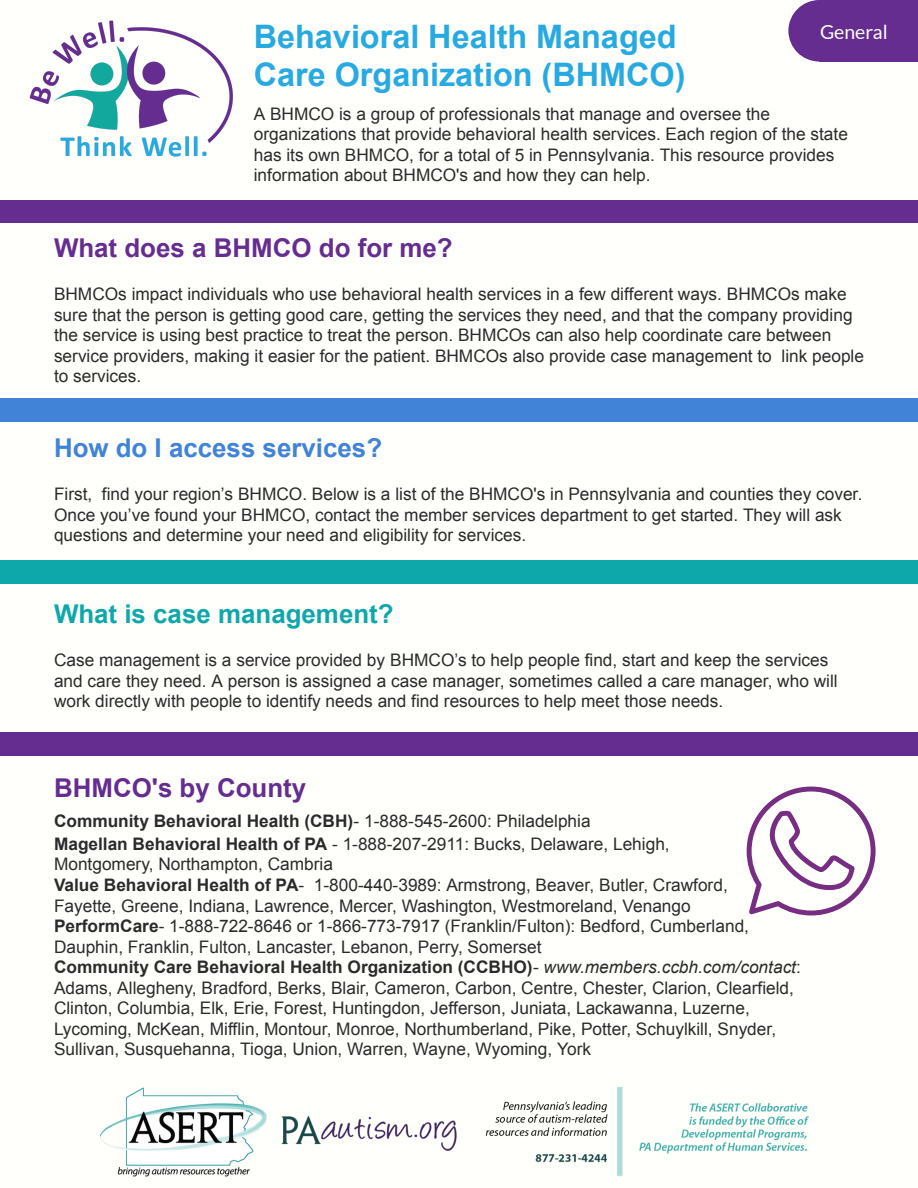
<style>
.page{position:relative;width:918px;height:1188px;background:#fffffb}
.page>*{position:absolute;margin:0;border:0;box-sizing:border-box;transform-origin:0 0}
.t1{font:700 32.4px/38.8px "Arial";color:#27aae1}
.t2{font:700 25.95px "Arial";color:#662d91}
.t3{font:700 25.95px "Arial";color:#0fa8aa}
.t4{font:700 25.95px "Arial";color:#4183d7}
.t5{font:19.5px "Lato";color:#fff}
.t6{font:17.25px/20.5px "Arial";color:#2b2b2b}
.s1{font-weight:700}
.s2{font-style:italic}
</style>
<div class="page">
<div style="left:0;top:200px;width:918px;height:22px;background:#662d91"></div>
<img style="left:29px;top:20px;width:203px;height:137px">
<div style="left:820px;top:0;width:98px;height:62px;background:#662d91"></div>
<hr style="left:819px;top:0;width:3px;height:62px;background:#662d91">
<svg style="left:788px;top:0;width:31px;height:62px"></svg>
<svg style="left:747px;top:787px;width:129px;height:128px"></svg>
<div style="left:0;top:561px;width:918px;height:23px;background:#0fa8aa"></div>
<div style="left:0;top:399px;width:918px;height:23px;background:#4183d7"></div>
<div style="left:0;top:732px;width:918px;height:24px;background:#662d91"></div>
<img style="left:100px;top:1088px;width:709px;height:89px">
<h1 class="t1" style="left:254px;top:17px;width:433px">Behavioral Health Managed<br>Care Organization (BHMCO)</h1>
<p class="t5" style="left:820px;top:21px;width:69px">General</p>
<p class="t6" style="left:254px;top:104px;width:596px">A BHMCO is a group of professionals that manage and oversee the organizations that provide behavioral health services. Each region of the state has its own BHMCO, for a total of 5 in Pennsylvania. This resource provides information about BHMCO's and how they can help.</p>
<h2 class="t2" style="left:54px;top:234px;width:400px">What does a BHMCO do for me?</h2>
<p class="t6" style="left:54px;top:284px;width:812px">BHMCOs impact individuals who use behavioral health services in a few different ways. BHMCOs make sure that the person is getting good care, getting the services they need, and that the company providing the service is using best practice to treat the person. BHMCOs can also help coordinate care between service providers, making it easier for the patient. BHMCOs also provide case management to link people to services.</p>
<h2 class="t4" style="left:54px;top:433px;width:330px">How do I access services?</h2>
<p class="t6" style="left:54px;top:484px;width:810px">First, find your region’s BHMCO. Below is a list of the BHMCO's in Pennsylvania and counties they cover.<br>Once you’ve found your BHMCO, contact the member services department to get started. They will ask questions and determine your need and eligibility for services.</p>
<h2 class="t3" style="left:54px;top:600px;width:341px">What is case management?</h2>
<p class="t6" style="left:54px;top:650px;width:785px">Case management is a service provided by BHMCO’s to help people find, start and keep the services and care they need. A person is assigned a case manager, sometimes called a care manager, who will work directly with people to identify needs and find resources to help meet those needs.</p>
<h2 class="t2" style="left:54px;top:774px;width:254px">BHMCO's by County</h2>
<p class="t6" style="left:54px;top:810px;width:617px;line-height:22.6px"><span class="s1">Community Behavioral Health (CBH)</span>- 1-888-545-2600: Philadelphia<br><span class="s1">Magellan Behavioral Health of PA</span> - 1-888-207-2911: Bucks, Delaware, Lehigh,</p>
<p class="t6" style="left:54px;top:854px;width:748px">Montgomery, Northampton, Cambria<br><span class="s1">Value Behavioral Health of PA</span>- 1-800-440-3989: Armstrong, Beaver, Butler, Crawford,<br>Fayette, Greene, Indiana, Lawrence, Mercer, Washington, Westmoreland, Venango <span class="s1">PerformCare</span>- 1-888-722-8646 or 1-866-773-7917 (Franklin/Fulton): Bedford, Cumberland, Dauphin, Franklin, Fulton, Lancaster, Lebanon, Perry, Somerset<br><span class="s1">Community Care Behavioral Health Organization (CCBHO)</span>- <span class="s2">www.members.ccbh.com/contact</span>:<br>Adams, Allegheny, Bradford, Berks, Blair, Cameron, Carbon, Centre, Chester, Clarion, Clearfield, Clinton, Columbia, Elk, Erie, Forest, Huntingdon, Jefferson, Juniata, Lackawanna, Luzerne, Lycoming, McKean, Mifflin, Montour, Monroe, Northumberland, Pike, Potter, Schuylkill, Snyder, Sullivan, Susquehanna, Tioga, Union, Warren, Wayne, Wyoming, York</p>
</div>
